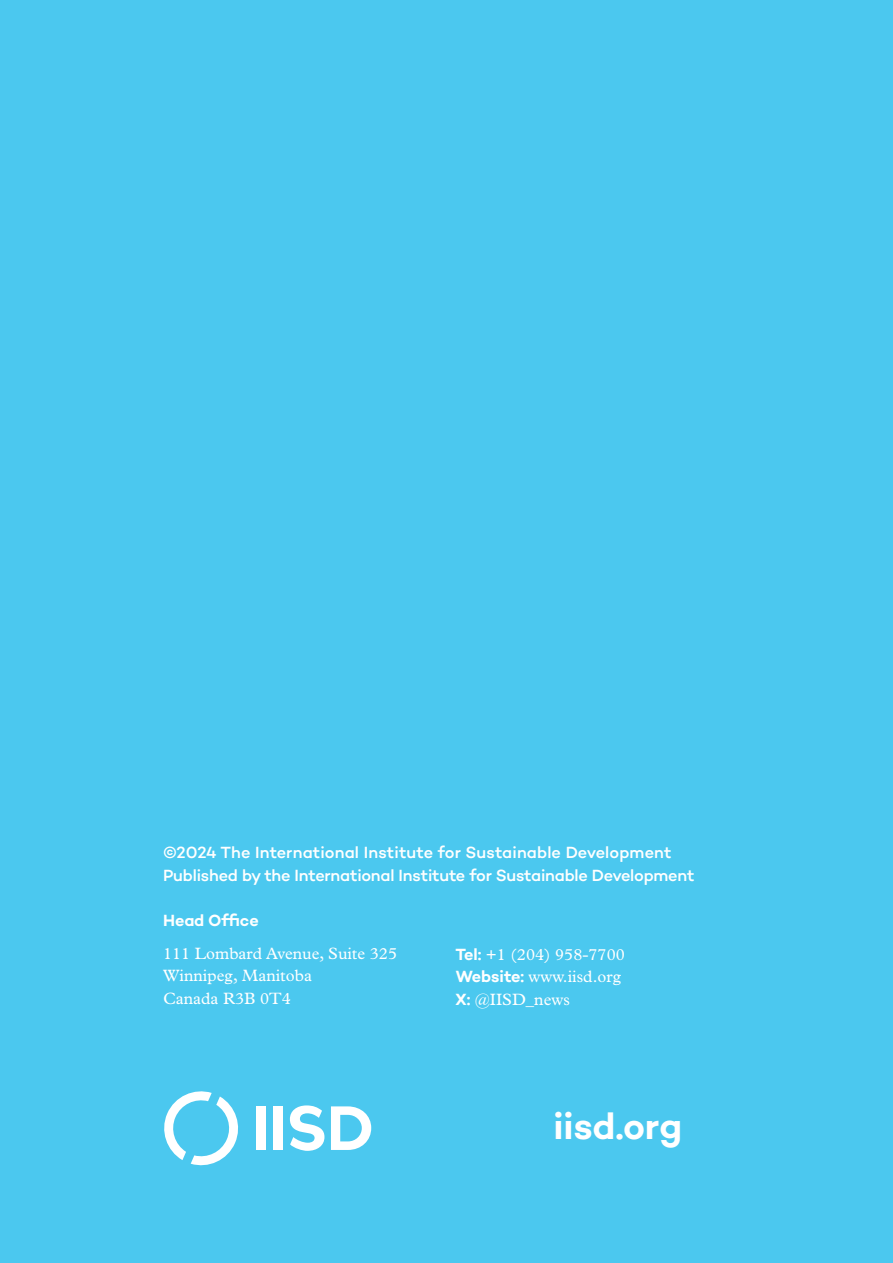
<style>
.page{position:relative;width:893px;height:1263px;background:#4bc8ef}
.page>*{position:absolute;margin:0;border:0;box-sizing:border-box;transform-origin:0 0}
.t1{font:600 37.5px "Campton";letter-spacing:-.01em;color:#fff}
.t2{font:500 16.5px/22.5px "Campton";letter-spacing:-.01em;color:#fff}
.t3{font:16.5px/22.5px "Plantin MT Pro";color:#fff}
.t4{font:600 16.5px "Campton";letter-spacing:-.005em;color:#fff}
.s1{font-family:"Campton";font-weight:600}
</style>
<div class="page">
<svg style="left:164px;top:1091px;width:74px;height:75px"></svg>
<svg style="left:290px;top:1105px;width:34px;height:46px"></svg>
<div style="left:257px;top:1106px;width:9px;height:44px;background:#fff"></div>
<div style="left:274px;top:1106px;width:9px;height:44px;background:#fff"></div>
<svg style="left:331px;top:1106px;width:40px;height:44px"></svg>
<p class="t2" style="left:163px;top:841px;width:533px">©2024 The International Institute for Sustainable Development<br>Published by the International Institute for Sustainable Development</p>
<p class="t4" style="left:163px;top:909px;width:97px">Head Office</p>
<p class="t3" style="left:163px;top:942px;width:236px">111 Lombard Avenue, Suite 325<br>Winnipeg, Manitoba<br>Canada R3B 0T4</p>
<p class="t3" style="left:455px;top:943px;width:171px"><span class="s1">Tel:</span> +1 (204) 958-7700<br><span class="s1">Website:</span> www.iisd.org<br><span class="s1">X:</span> @IISD_news</p>
<h1 class="t1" style="left:554px;top:1102px;width:130px">iisd.org</h1>
</div>
